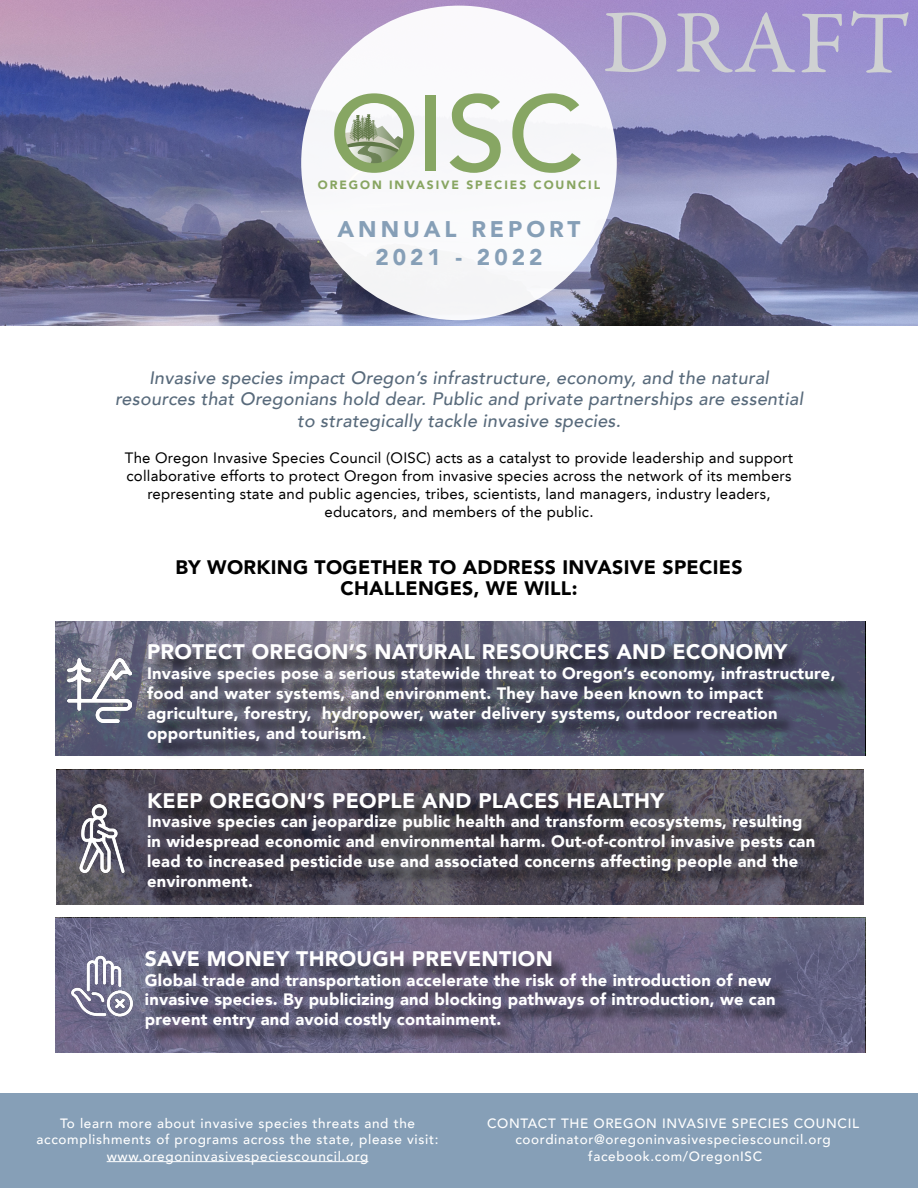
<style>
.page{position:relative;width:918px;height:1188px;background:#fff}
.page>*{position:absolute;margin:0;border:0;box-sizing:border-box;transform-origin:0 0}
.t1{font:500 106.8px "Avenir";color:#87a663}
.t2{font:90px "Garamond Premr Pro";letter-spacing:.035em;color:#cfd1d2}
.t3{font:900 22.65px/27.2px "Avenir";letter-spacing:.175em;color:#869fb7;text-align:center}
.t4{font:900 21px "Avenir";letter-spacing:.015em;color:#fff}
.t5{font:900 19.5px/21px "Avenir";letter-spacing:.015em;color:#000;text-align:center}
.t6{font:italic 500 18px/21.6px "Avenir";letter-spacing:.015em;color:#586a7b;text-align:center}
.t7{font:900 16.5px/19.8px "Avenir";letter-spacing:.015em;color:#fff}
.t8{font:15px/18px "Avenir LT";letter-spacing:.015em;color:#000;text-align:center}
.t9{font:500 13.5px/16.2px "Avenir";letter-spacing:.05em;color:#fff;text-align:center}
.t10{font:900 12px "Avenir";letter-spacing:.16em;color:#88a561}
</style>
<div class="page">
<div style="left:0;top:1094px;width:918px;height:94px;background:#869fb7"></div>
<img style="left:0;top:0;width:918px;height:325px">
<hr style="left:107px;top:1161px;width:261px;height:1px;background:#fff">
<svg style="left:56px;top:770px;width:808px;height:135px;background:#544f5d"></svg>
<svg style="left:55px;top:918px;width:810px;height:135px;background:#6d6988"></svg>
<div style="left:148px;top:954px;width:645px;height:93px;background:#000;opacity:.75"></div>
<div style="left:301px;top:6px;width:316px;height:314px;background:#fff;border-radius:50%"></div>
<svg style="left:344px;top:114px;width:62px;height:56px"></svg>
<svg style="left:55px;top:621px;width:810px;height:135px;background:#6a6b81"></svg>
<img style="left:68px;top:804px;width:68px;height:69px">
<div style="left:150px;top:795px;width:683px;height:111px;background:#000;opacity:.75"></div>
<div style="left:150px;top:647px;width:702px;height:114px;background:#000;opacity:.75"></div>
<img style="left:70px;top:954px;width:63px;height:64px">
<img style="left:68px;top:659px;width:63px;height:64px">
<h1 class="t1" style="left:329px;top:41px;width:256px">OISC</h1>
<h2 class="t2" style="left:602px;top:-11px;width:308px">DRAFT</h2>
<p class="t10" style="left:318px;top:175px;width:284px">OREGON INVASIVE SPECIES COUNCIL</p>
<h3 class="t3" style="left:338px;top:215px;width:244px">ANNUAL REPORT<br>2021 - 2022</h3>
<p class="t6" style="left:115px;top:367px;width:689px">Invasive species impact Oregon’s infrastructure, economy, and the natural resources that Oregonians hold dear. Public and private partnerships are essential to strategically tackle invasive species.</p>
<p class="t8" style="left:125px;top:449px;width:670px">The Oregon Invasive Species Council (OISC) acts as a catalyst to provide leadership and support collaborative efforts to protect Oregon from invasive species across the network of its members representing state and public agencies, tribes, scientists, land managers, industry leaders, educators, and members of the public.</p>
<p class="t5" style="left:175px;top:556px;width:569px">BY WORKING TOGETHER TO ADDRESS INVASIVE SPECIES<br>CHALLENGES, WE WILL:</p>
<p class="t4" style="left:147px;top:634px;width:642px">PROTECT OREGON’S NATURAL RESOURCES AND ECONOMY</p>
<p class="t7" style="left:147px;top:663px;width:690px">Invasive species pose a serious statewide threat to Oregon’s economy, infrastructure, food and water systems, and environment. They have been known to impact agriculture, forestry, hydropower, water delivery systems, outdoor recreation opportunities, and tourism.</p>
<p class="t4" style="left:147px;top:782px;width:519px">KEEP OREGON’S PEOPLE AND PLACES HEALTHY</p>
<p class="t7" style="left:147px;top:811px;width:670px">Invasive species can jeopardize public health and transform ecosystems, resulting in widespread economic and environmental harm. Out-of-control invasive pests can lead to increased pesticide use and associated concerns affecting people and the environment.</p>
<p class="t4" style="left:145px;top:941px;width:410px">SAVE MONEY THROUGH PREVENTION</p>
<p class="t7" style="left:145px;top:970px;width:632px">Global trade and transportation accelerate the risk of the introduction of new invasive species. By publicizing and blocking pathways of introduction, we can prevent entry and avoid costly containment.</p>
<p class="t9" style="left:37px;top:1115px;width:403px">To learn more about invasive species threats and the accomplishments of programs across the state, please visit: www.oregoninvasivespeciescouncil.org</p>
<p class="t9" style="left:487px;top:1115px;width:373px">CONTACT THE OREGON INVASIVE SPECIES COUNCIL coordinator@oregoninvasivespeciescouncil.org facebook.com/OregonISC</p>
</div>
